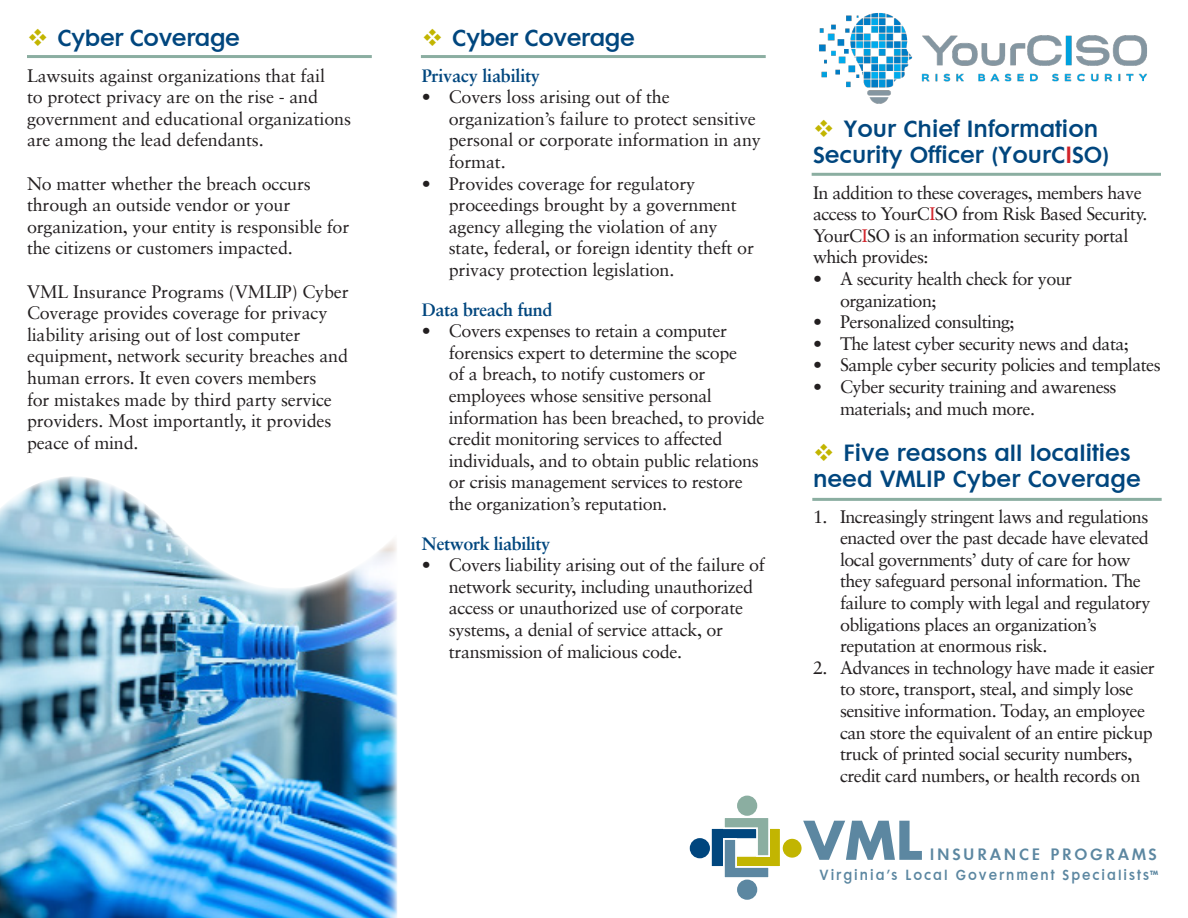
<style>
.page{position:relative;width:1188px;height:918px;background:#fff}
.page>*{position:absolute;margin:0;border:0;box-sizing:border-box;transform-origin:0 0}
.t1{font:700 51.15px "Futura Maxi";color:#5c87a1}
.t2{font:21px/25.2px "Futura Maxi Demi";color:#00467e}
.t3{font:21px "Futura Maxi Demi";letter-spacing:-.02em;color:#00467e}
.t4{font:18px/21.6px "Sabon LT";letter-spacing:-.02em;color:#231f20}
.t5{font:700 18px "Sabon LT";letter-spacing:-.02em;color:#00467e}
.t6{font:14.7px "Futura Maxi Demi";letter-spacing:.18em;color:#5c87a1}
.t7{font:13.2px "Futura Maxi Demi";letter-spacing:.165em;color:#5c87a1;scale:.91 1}
.s1{color:#c2b501}
.s2{color:#d1232a}
.s3{font-size:12px}
</style>
<div class="page">
<svg style="left:709px;top:815px;width:74px;height:65px"></svg>
<div style="left:783px;top:839px;width:19px;height:19px;background:#c2b501;border-radius:50%"></div>
<div style="left:738px;top:880px;width:18px;height:19px;background:#5c87a1;border-radius:50%"></div>
<div style="left:737px;top:880px;width:20px;height:20px;border:2px solid #5c87a1;border-radius:50%"></div>
<div style="left:738px;top:796px;width:18px;height:19px;background:#8baea1;border-radius:50%"></div>
<div style="left:737px;top:796px;width:20px;height:20px;border:2px solid #8baea1;border-radius:50%"></div>
<div style="left:691px;top:839px;width:18px;height:19px;background:#00467e;border-radius:50%"></div>
<div style="left:690px;top:838px;width:20px;height:20px;border:2px solid #00467e;border-radius:50%"></div>
<img style="left:0;top:476px;width:397px;height:442px">
<img style="left:819px;top:13px;width:328px;height:91px">
<hr style="left:27px;top:55px;width:345px;height:3px;background:#8baea1">
<hr style="left:812px;top:173px;width:349px;height:3px;background:#8baea1">
<hr style="left:421px;top:55px;width:345px;height:3px;background:#8baea1">
<hr style="left:812px;top:498px;width:350px;height:3px;background:#8baea1">
<p class="t3" style="left:27px;top:24px;width:215px"><span class="s1">❖</span> Cyber Coverage</p>
<p class="t4" style="left:27px;top:64px;width:326px">Lawsuits against organizations that fail<br>to protect privacy are on the rise - and government and educational organizations are among the lead defendants.</p>
<p class="t4" style="left:27px;top:172px;width:324px">No matter whether the breach occurs through an outside vendor or your organization, your entity is responsible for the citizens or customers impacted.</p>
<p class="t4" style="left:27px;top:280px;width:323px">VML Insurance Programs (VMLIP) Cyber Coverage provides coverage for privacy liability arising out of lost computer equipment, network security breaches and human errors. It even covers members<br>for mistakes made by third party service providers. Most importantly, it provides peace of mind.</p>
<p class="t3" style="left:422px;top:24px;width:215px"><span class="s1">❖</span> Cyber Coverage</p>
<p class="t5" style="left:422px;top:64px;width:120px">Privacy liability</p>
<p class="t4" style="left:449px;top:86px;width:314px;text-indent:-27px">• Covers loss arising out of the organization’s failure to protect sensitive personal or corporate information in any format.</p>
<p class="t4" style="left:449px;top:172px;width:307px;text-indent:-27px">• Provides coverage for regulatory proceedings brought by a government agency alleging the violation of any state, federal, or foreign identity theft or privacy protection legislation.</p>
<p class="t5" style="left:422px;top:298px;width:132px">Data breach fund</p>
<p class="t4" style="left:449px;top:320px;width:317px;text-indent:-27px">• Covers expenses to retain a computer forensics expert to determine the scope<br>of a breach, to notify customers or employees whose sensitive personal information has been breached, to provide credit monitoring services to affected individuals, and to obtain public relations or crisis management services to restore the organization’s reputation.</p>
<p class="t5" style="left:422px;top:532px;width:130px">Network liability</p>
<p class="t4" style="left:449px;top:554px;width:317px;text-indent:-27px">• Covers liability arising out of the failure of network security, including unauthorized access or unauthorized use of corporate systems, a denial of service attack, or transmission of malicious code.</p>
<p class="t2" style="left:813px;top:117px;width:298px"><span class="s1">❖</span> Your Chief Information<br>Security Officer (YourC<span class="s2">I</span>SO)</p>
<p class="t4" style="left:813px;top:181px;width:336px">In addition to these coverages, members have access to YourC<span class="s2">I</span>SO from Risk Based Security.<br>YourC<span class="s2">I</span>SO is an information security portal which provides:</p>
<p class="t4" style="left:840px;top:268px;width:234px;text-indent:-27px">• A security health check for your organization;</p>
<p class="t4" style="left:813px;top:311px;width:203px">• Personalized consulting;</p>
<p class="t4" style="left:813px;top:332px;width:317px">• The latest cyber security news and data;</p>
<p class="t4" style="left:813px;top:354px;width:349px">• Sample cyber security policies and templates</p>
<p class="t4" style="left:840px;top:376px;width:278px;text-indent:-27px">• Cyber security training and awareness materials; and much more.</p>
<p class="t2" style="left:813px;top:441px;width:329px"><span class="s1">❖</span> Five reasons all localities need VMLIP Cyber Coverage</p>
<p class="t4" style="left:840px;top:505px;width:312px;text-indent:-27px">1. Increasingly stringent laws and regulations enacted over the past decade have elevated local governments’ duty of care for how they safeguard personal information. The failure to comply with legal and regulatory obligations places an organization’s reputation at enormous risk.</p>
<p class="t4" style="left:840px;top:656px;width:316px;text-indent:-27px">2. Advances in technology have made it easier to store, transport, steal, and simply lose sensitive information. Today, an employee can store the equivalent of an entire pickup truck of printed social security numbers, credit card numbers, or health records on</p>
<p class="t1" style="left:802px;top:803px;width:123px">VML</p>
<p class="t6" style="left:930px;top:844px;width:229px">INSURANCE PROGRAMS</p>
<p class="t7" style="left:820px;top:866px;width:374px">Virginia’s Local Government Specialists<span class="s3">™</span></p>
</div>
